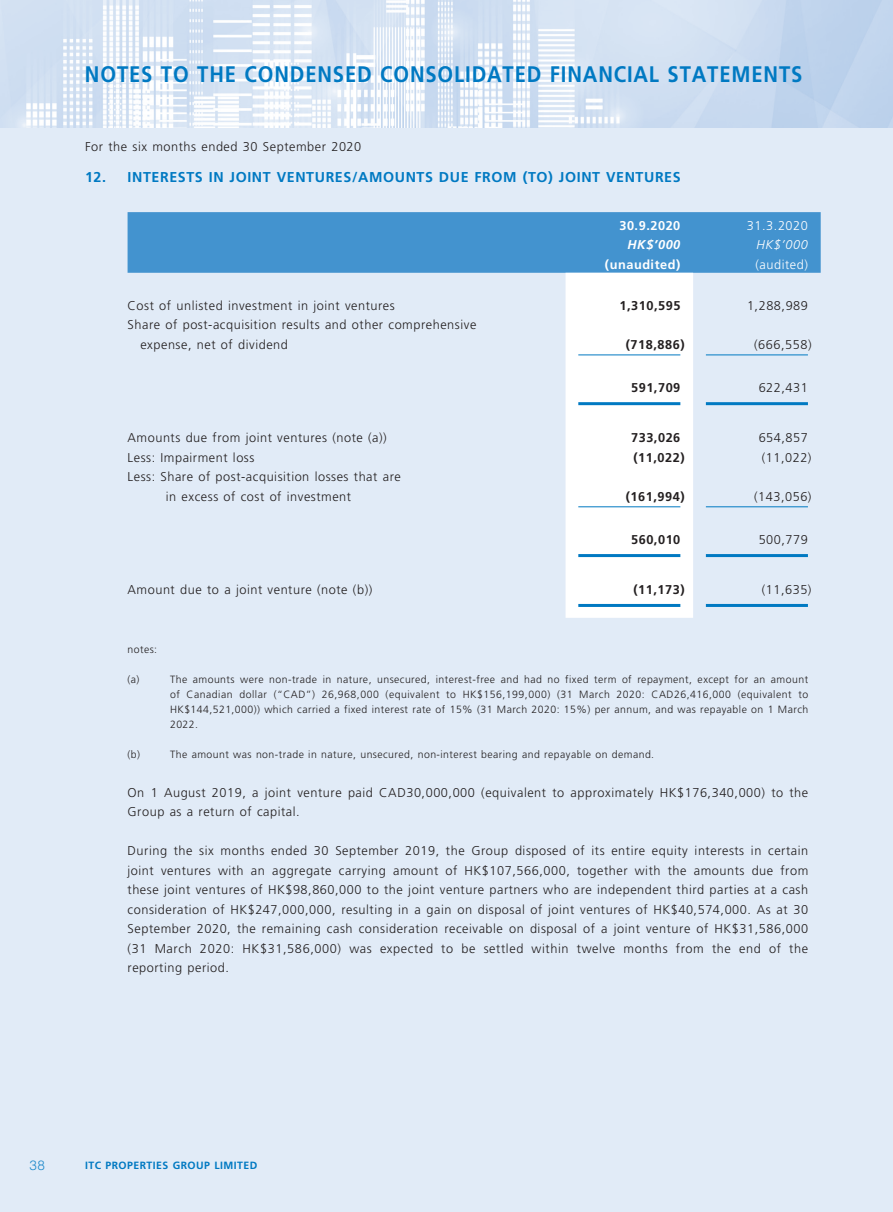
<style>
.page{position:relative;width:893px;height:1212px;background:#e1ebf7}
.page>*{position:absolute;margin:0;border:0;box-sizing:border-box;transform-origin:0 0}
.t1{font:700 22.5px "Frutiger";letter-spacing:.04em;color:#0079c2;scale:.9 1}
.t2{font:700 14.25px "Frutiger";letter-spacing:.04em;color:#0079c2}
.t3{font:300 13.5px "Helvetica";color:#1e89ca}
.t4{font:300 12.75px/19.5px "Frutiger";letter-spacing:.04em;color:#231f20}
.t5{font:700 12.75px "Frutiger";letter-spacing:.04em;color:#231f20}
.t6{font:700 12.75px "Frutiger";letter-spacing:.04em;color:#fff}
.t7{font:300 12.75px "Frutiger";letter-spacing:.04em;color:#fff}
.t8{font:italic 700 12.75px "Frutiger";color:#fff}
.t9{font:italic 300 12.75px "Frutiger";color:#fff}
.t10{font:300 10.5px/15px "Frutiger";letter-spacing:.04em;color:#231f20;text-align:justify}
.t11{font:700 10.5px "Frutiger";letter-spacing:.04em;color:#0079c2}
</style>
<div class="page">
<img style="left:0;top:0;width:893px;height:128px">
<div style="left:128px;top:212px;width:693px;height:61px;background:#4393cf"></div>
<div style="left:566px;top:273px;width:127px;height:345px;background:#fff"></div>
<hr style="left:578px;top:354px;width:102px;height:1px;background:#0079c2">
<hr style="left:706px;top:354px;width:102px;height:1px;background:#0079c2">
<hr style="left:578px;top:402px;width:102px;height:3px;background:#0079c2">
<hr style="left:706px;top:402px;width:102px;height:3px;background:#0079c2">
<hr style="left:578px;top:506px;width:102px;height:1px;background:#0079c2">
<hr style="left:706px;top:506px;width:102px;height:1px;background:#0079c2">
<hr style="left:578px;top:554px;width:102px;height:3px;background:#0079c2">
<hr style="left:706px;top:554px;width:102px;height:3px;background:#0079c2">
<hr style="left:578px;top:604px;width:102px;height:3px;background:#0079c2">
<hr style="left:706px;top:604px;width:102px;height:3px;background:#0079c2">
<h1 class="t1" style="left:85px;top:61px;width:16px">NOTES</h1>
<h1 class="t1" style="left:161px;top:61px;width:175px">TO THE CONDENSE</h1>
<h1 class="t1" style="left:357px;top:61px;width:58px">D CONSO</h1>
<h1 class="t1" style="left:454px;top:61px;width:345px">LIDATE D FINANCIAL STATE MENTS</h1>
<p class="t4" style="left:85px;top:137px;width:278px">For the six months ended 30 September 2020</p>
<p class="t2" style="left:85px;top:169px;width:57px">12. INTE</p>
<p class="t2" style="left:160px;top:169px;width:19px">RESTS</p>
<p class="t2" style="left:209px;top:169px;width:88px">IN JOINT VENT</p>
<p class="t2" style="left:315px;top:169px;width:101px">URES/AMOUNTS</p>
<p class="t2" style="left:439px;top:169px;width:187px">DUE FROM (TO) JOINT VENT</p>
<p class="t2" style="left:644px;top:169px;width:29px">URES</p>
<p class="t6" style="left:619px;top:218px;width:62px">30.9.2020</p>
<p class="t7" style="left:747px;top:218px;width:62px">31.3.2020</p>
<p class="t8" style="left:628px;top:237px;width:54px">HK$’000</p>
<p class="t9" style="left:757px;top:237px;width:53px">HK$’000</p>
<p class="t6" style="left:605px;top:257px;width:77px">(unaudited)</p>
<p class="t7" style="left:755px;top:257px;width:54px">(audited)</p>
<p class="t4" style="left:128px;top:296px;width:269px">Cost of unlisted investment in joint ventures</p>
<p class="t5" style="left:619px;top:298px;width:62px">1,310,595</p>
<p class="t4" style="left:747px;top:296px;width:62px">1,288,989</p>
<p class="t4" style="left:140px;top:315px;width:337px;text-indent:-13px">Share of post-acquisition results and other comprehensive expense, net of dividend</p>
<p class="t5" style="left:626px;top:337px;width:60px">(718,886)</p>
<p class="t4" style="left:754px;top:335px;width:59px">(666,558)</p>
<p class="t5" style="left:631px;top:380px;width:51px">591,709</p>
<p class="t4" style="left:759px;top:378px;width:51px">622,431</p>
<p class="t4" style="left:128px;top:428px;width:261px">Amounts due from joint ventures (note (a))</p>
<p class="t5" style="left:631px;top:430px;width:51px">733,026</p>
<p class="t4" style="left:759px;top:428px;width:51px">654,857</p>
<p class="t4" style="left:128px;top:448px;width:128px">Less: Impairment loss</p>
<p class="t5" style="left:633px;top:450px;width:53px">(11,022)</p>
<p class="t4" style="left:762px;top:448px;width:51px">(11,022)</p>
<p class="t4" style="left:166px;top:467px;width:236px;text-indent:-38px">Less: Share of post-acquisition losses that are in excess of cost of investment</p>
<p class="t5" style="left:626px;top:489px;width:60px">(161,994)</p>
<p class="t4" style="left:754px;top:487px;width:59px">(143,056)</p>
<p class="t5" style="left:631px;top:532px;width:51px">560,010</p>
<p class="t4" style="left:759px;top:530px;width:51px">500,779</p>
<p class="t4" style="left:128px;top:580px;width:246px">Amount due to a joint venture (note (b))</p>
<p class="t5" style="left:633px;top:582px;width:53px">(11,173)</p>
<p class="t4" style="left:762px;top:580px;width:51px">(11,635)</p>
<p class="t10" style="left:128px;top:642px;width:31px">notes:</p>
<p class="t10" style="left:128px;top:672px;width:13px">(a)</p>
<p class="t10" style="left:170px;top:672px;width:640px">The amounts were non-trade in nature, unsecured, interest-free and had no fixed term of repayment, except for an amount of Canadian dollar (“CAD”) 26,968,000 (equivalent to HK$156,199,000) (31 March 2020: CAD26,416,000 (equivalent to HK$144,521,000)) which carried a fixed interest rate of 15% (31 March 2020: 15%) per annum, and was repayable on 1 March 2022.</p>
<p class="t10" style="left:128px;top:747px;width:14px">(b)</p>
<p class="t10" style="left:170px;top:747px;width:486px">The amount was non-trade in nature, unsecured, non-interest bearing and repayable on demand.</p>
<p class="t4" style="left:128px;top:783px;width:682px">On 1 August 2019, a joint venture paid CAD30,000,000 (equivalent to approximately HK$176,340,000) to the<br>Group as a return of capital.</p>
<p class="t4" style="left:128px;top:841px;width:682px;text-align:justify">During the six months ended 30 September 2019, the Group disposed of its entire equity interests in certain joint ventures with an aggregate carrying amount of HK$107,566,000, together with the amounts due from these joint ventures of HK$98,860,000 to the joint venture partners who are independent third parties at a cash consideration of HK$247,000,000, resulting in a gain on disposal of joint ventures of HK$40,574,000. As at 30<br>September 2020, the remaining cash consideration receivable on disposal of a joint venture of HK$31,586,000 (31 March 2020: HK$31,586,000) was expected to be settled within twelve months from the end of the reporting period.</p>
<p class="t3" style="left:29px;top:1156px;width:17px">38</p>
<p class="t11" style="left:85px;top:1159px;width:174px">ITC PROPERTIES GROUP LIMITE D</p>
</div>
